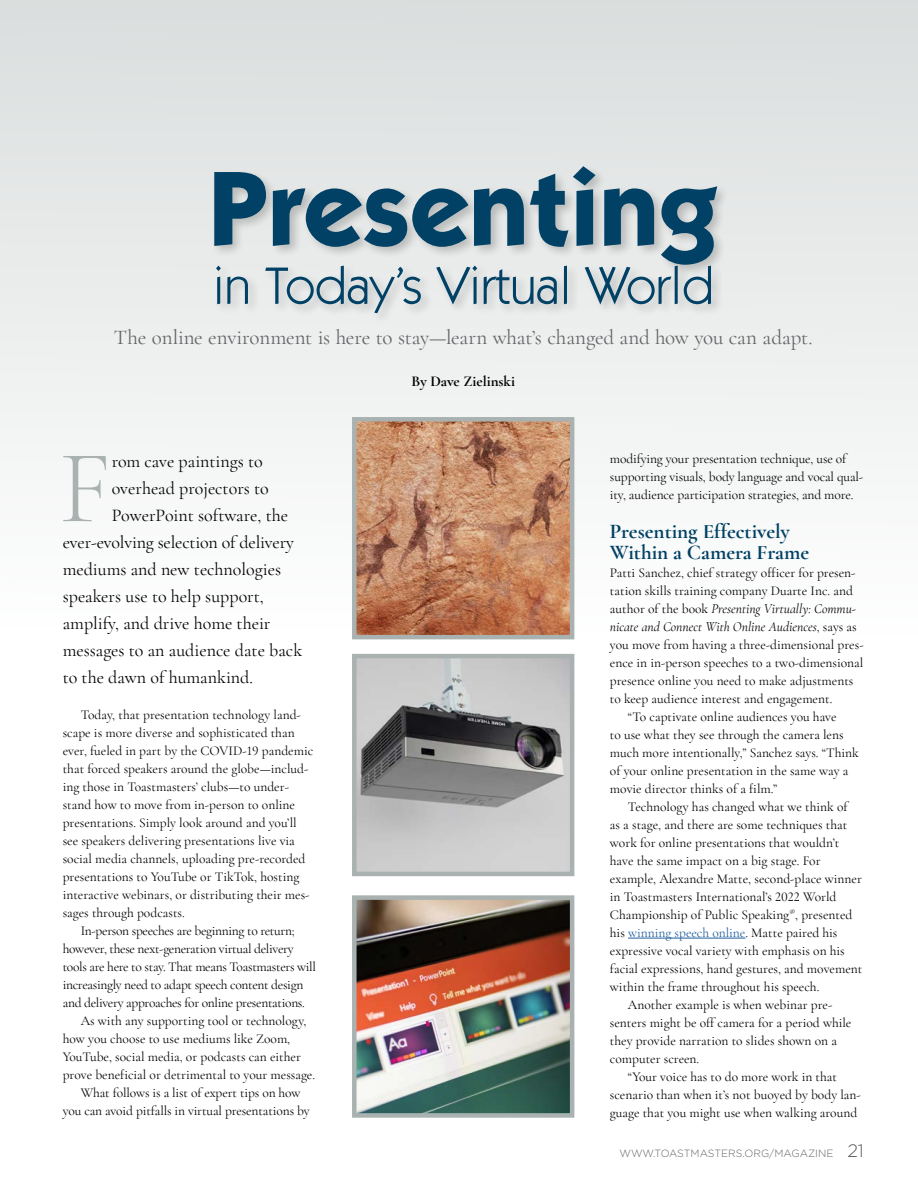
<style>
.page{position:relative;width:918px;height:1188px;background:#fff}
.page>*{position:absolute;margin:0;border:0;box-sizing:border-box;transform-origin:0 0}
.Headline{font:700 106.5px "ITC Kabel Std";color:#004165}
.Main_Story_Intro_Drop_Cap{font:300 104.4px "Cormorant Garamond";color:#a9b2b1}
.Headline-2{font:52.5px "ITC Kabel Std";color:#004165}
.Deck{font:21px "Cormorant Garamond Regular 2";letter-spacing:-.005em;color:#636466}
.Subhead{font:700 21px/21px "Cormorant Garamond";color:#004165}
.Main_Story_Intro_Drop_Cap-2{font:18px "Cormorant Garamond Regular 2";color:#000}
.Author_Byline{font:700 15px "Cormorant Garamond";color:#000}
.body_copy{font:13.5px/18px "Cormorant Garamond Regular 2";color:#000}
.Body_Copy_-_No_indent{font:13.5px/18px "Cormorant Garamond Regular 2";color:#000}
.body_copy-2{font:13.5px/18px "Cormorant Garamond Regular 2";letter-spacing:-.025em;color:#000}
.body_copy-3{font:13.5px/18px "Cormorant Garamond";letter-spacing:-.01em;color:#000}
.t1{font:300 10.5px "Gotham";color:#636466}
.s1{font-family:"Cormorant Garamond"}
.s2{font-family:"Cormorant Garamond Regular 2"}
.s3{font-family:"Cormorant Garamond";font-style:italic}
.s4{color:#215e9e}
.s5{font-size:18px;color:#58595b}
</style>
<div class="page">
<div style="left:0;top:0;width:918px;height:684px;background:linear-gradient(to bottom,#dadedd,#fff)"></div>
<div style="left:210px;top:164px;width:519px;height:161px;background:#000;opacity:.2"></div>
<img style="left:357px;top:422px;width:212px;height:212px">
<div style="left:352px;top:417px;width:222px;height:222px;border:4px solid #a9b2b1"></div>
<img style="left:357px;top:659px;width:212px;height:212px">
<div style="left:352px;top:654px;width:222px;height:222px;border:4px solid #a9b2b1"></div>
<img style="left:357px;top:900px;width:212px;height:213px">
<div style="left:352px;top:895px;width:222px;height:223px;border:4px solid #a9b2b1"></div>
<hr style="left:628px;top:938px;width:117px;height:1px;background:#215e9e">
<h2 class="Headline" style="left:209px;top:144px;width:511px">Presenting</h2>
<h2 class="Headline-2" style="left:213px;top:255px;width:503px">in Today’s Virtual World</h2>
<p class="Deck" style="left:114px;top:325px;width:700px">The online environment is here to stay—learn what’s changed and how you can adapt.</p>
<p class="Author_Byline" style="left:412px;top:372px;width:105px">By Dave Zielinski</p>
<p class="Main_Story_Intro_Drop_Cap" style="left:59px;top:425px;width:54px">F</p>
<p class="Main_Story_Intro_Drop_Cap-2" style="left:112px;top:451px;width:153px">rom cave paintings to</p>
<p class="Main_Story_Intro_Drop_Cap-2" style="left:112px;top:478px;width:159px">overhead projectors to</p>
<p class="Main_Story_Intro_Drop_Cap-2" style="left:112px;top:505px;width:178px">PowerPoint software, the</p>
<p class="Main_Story_Intro_Drop_Cap-2" style="left:63px;top:532px;width:233px">ever-evolving selection of delivery</p>
<p class="Main_Story_Intro_Drop_Cap-2" style="left:63px;top:559px;width:220px">mediums and new technologies</p>
<p class="Main_Story_Intro_Drop_Cap-2" style="left:63px;top:586px;width:203px">speakers use to help support,</p>
<p class="Main_Story_Intro_Drop_Cap-2" style="left:63px;top:613px;width:209px">amplify, and drive home their</p>
<p class="Main_Story_Intro_Drop_Cap-2" style="left:63px;top:640px;width:241px">messages to an audience date back</p>
<p class="Main_Story_Intro_Drop_Cap-2" style="left:63px;top:667px;width:192px">to the dawn of humankind.</p>
<p class="body_copy" style="left:63px;top:706px;width:252px;text-indent:18px">Today, that presentation technology land&shy;scape is more diverse and sophisticated than <span class="s1">ever, fueled in part by the COVID-19 pandemic </span>that forced speakers around the globe—includ&shy;ing those in Toastmasters’ clubs—to under&shy;stand how to move from in-person to online presentations. Simply look around and you’ll see speakers delivering presentations live via social media channels, uploading pre-recorded presentations to YouTube or TikTok, hosting interactive webinars, or distributing their mes&shy;sages through podcasts.</p>
<p class="body_copy-2" style="left:63px;top:922px;width:255px;text-indent:18px">In-person speeches are beginning to return; however, these next-generation virtual delivery tools are here to stay. That means Toastmasters will increasingly need to adapt speech content design and delivery approaches for online presentations.</p>
<p class="body_copy" style="left:63px;top:1012px;width:254px;text-indent:18px">As with any supporting tool or technology, how you choose to use mediums like Zoom, YouTube, social media, or podcasts can either <span class="s1">prove beneficial or detrimental to your message.</span></p>
<p class="body_copy" style="left:63px;top:1084px;width:249px;text-indent:18px">What follows is a list of expert tips on how you can avoid pitfalls in virtual presentations by</p>
<p class="body_copy-3" style="left:610px;top:450px;width:255px">modifying your presentation technique, use of supporting visuals, body language and vocal qual&shy;<span class="s2">ity, audience participation strategies, and more.</span></p>
<h2 class="Subhead" style="left:610px;top:521px;width:201px">Presenting Effectively<br>Within a Camera Frame</h2>
<p class="Body_Copy_-_No_indent" style="left:610px;top:564px;width:255px"><span class="s1">Patti Sanchez, chief strategy officer for presen&shy;</span>tation skills training company Duarte Inc. and author of the book <span class="s3">Presenting Virtually: Commu&shy;nicate and Connect With Online Audiences</span>, says as you move from having a three-dimensional pres&shy;ence in in-person speeches to a two-dimensional presence online you need to make adjustments to keep audience interest and engagement.</p>
<p class="body_copy" style="left:610px;top:708px;width:250px;text-indent:18px">“To captivate online audiences you have<br>to use what they see through the camera lens much more intentionally,” Sanchez says. “Think of your online presentation in the same way a <span class="s1">movie director thinks of a film.”</span></p>
<p class="body_copy" style="left:610px;top:798px;width:254px;text-indent:18px">Technology has changed what we think of<br><span class="s1">as a stage, and there are some techniques that </span>work for online presentations that wouldn’t have the same impact on a big stage. For example, Alexandre Matte, second-place winner <span class="s1">in Toastmasters International’s 2022 World </span>Championship of Public Speaking<sup>®</sup>, presented his <span class="s4">winning speech online</span>. Matte paired his expressive vocal variety with emphasis on his facial expressions, hand gestures, and movement within the frame throughout his speech.</p>
<p class="body_copy" style="left:610px;top:996px;width:243px;text-indent:18px">Another example is when webinar pre&shy;senters might be off camera for a period while they provide narration to slides shown on a computer screen.</p>
<p class="body_copy" style="left:610px;top:1068px;width:252px;text-align:center">“Your voice has to do more work in that scenario than when it’s not buoyed by body lan&shy;guage that you might use when walking around</p>
<p class="t1" style="left:620px;top:1147px;width:246px">WWW.TOASTMASTERS.ORG/MAGAZINE <span class="s5">21</span></p>
</div>
